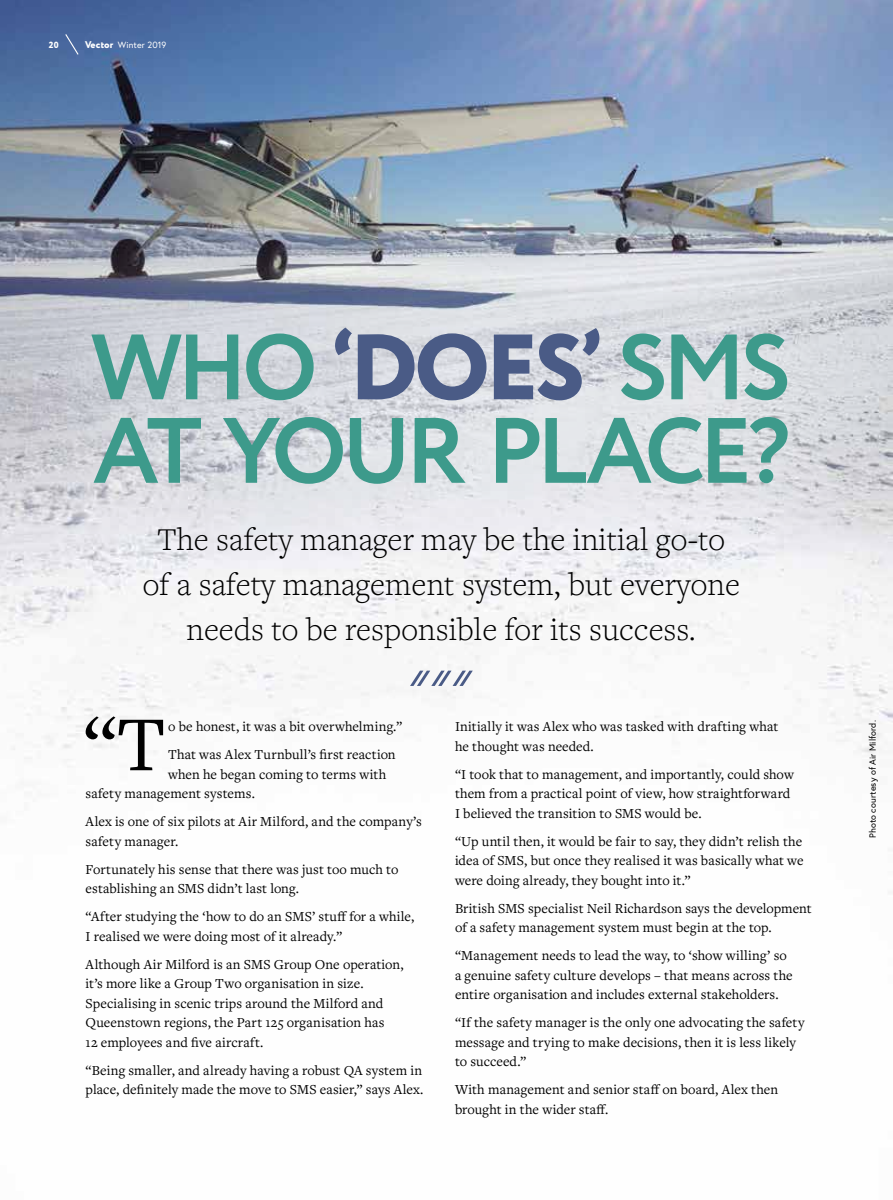
<style>
.page{position:relative;width:893px;height:1200px;background:#fff}
.page>*{position:absolute;margin:0;border:0;box-sizing:border-box;transform-origin:0 0}
.t1{font:700 92.4px/83.4px "Circe";letter-spacing:-.06em;color:#3d9a8b}
.t2{font:80.7px "Freight Text Pro";color:#000}
.t3{font:300 33px/45px "Freight Text Pro";color:#000;text-align:center}
.t4{font:14.25px/19.5px "Freight Text Pro";letter-spacing:.005em;color:#000}
.t5{font:9px "Europa";letter-spacing:.015em;color:#000}
.t6{font:9px "Europa";letter-spacing:.01em;color:#fff}
.t7{font:800 9px "Circe";color:#fff}
.s1{font-family:"Circe";font-weight:800;font-size:9.75px}
.s2{font-weight:800;color:#4a5b86}
</style>
<div class="page">
<img style="left:0;top:0;width:893px;height:767px">
<svg style="left:0;top:216px;width:893px;height:384px;background:#d1d3d9"></svg>
<svg style="left:64px;top:33px;width:16px;height:23px"></svg>
<svg style="left:410px;top:670px;width:63px;height:15px"></svg>
<p class="t7" style="left:49px;top:38px;width:11px">20</p>
<p class="t6" style="left:85px;top:39px;width:83px"><span class="s1">Vector</span> Winter 2019</p>
<h1 class="t1" style="left:91px;top:330px;width:702px">WHO <span class="s2">‘DOES’</span> SMS<br>AT YOUR PLACE?</h1>
<h3 class="t3" style="left:142px;top:515px;width:599px">The safety manager may be the initial go-to of a safety management system, but everyone needs to be responsible for its success.</h3>
<h2 class="t2" style="left:83px;top:691px;width:85px">“T</h2>
<p class="t4" style="left:168px;top:712px;width:235px;line-height:28px">o be honest, it was a bit overwhelming.”<br>That was Alex Turnbull’s first reaction</p>
<p class="t4" style="left:86px;top:763px;width:302px;text-indent:83px">when he began coming to terms with safety management systems.</p>
<p class="t4" style="left:86px;top:811px;width:338px">Alex is one of six pilots at Air Milford, and the company’s safety manager.</p>
<p class="t4" style="left:86px;top:858px;width:314px">Fortunately his sense that there was just too much to establishing an SMS didn’t last long.</p>
<p class="t4" style="left:86px;top:906px;width:330px">“After studying the ‘how to do an SMS’ stuff for a while,<br>I realised we were doing most of it already.”</p>
<p class="t4" style="left:86px;top:953px;width:319px">Although Air Milford is an SMS Group One operation, it’s more like a Group Two organisation in size.<br>Specialising in scenic trips around the Milford and Queenstown regions, the Part 125 organisation has<br>12 employees and five aircraft.</p>
<p class="t4" style="left:86px;top:1059px;width:339px">“Being smaller, and already having a robust QA system in place, definitely made the move to SMS easier,” says Alex.</p>
<p class="t4" style="left:455px;top:716px;width:325px">Initially it was Alex who was tasked with drafting what he thought was needed.</p>
<p class="t4" style="left:455px;top:763px;width:340px">“I took that to management, and importantly, could show them from a practical point of view, how straightforward<br>I believed the transition to SMS would be.</p>
<p class="t4" style="left:455px;top:830px;width:350px;text-align:justify">“Up until then, it would be fair to say, they didn’t relish the idea of SMS, but once they realised it was basically what we were doing already, they bought into it.”</p>
<p class="t4" style="left:455px;top:897px;width:358px">British SMS specialist Neil Richardson says the development of a safety management system must begin at the top.</p>
<p class="t4" style="left:455px;top:945px;width:339px">“Management needs to lead the way, to ‘show willing’ so a genuine safety culture develops – that means across the entire organisation and includes external stakeholders.</p>
<p class="t4" style="left:455px;top:1012px;width:351px">“If the safety manager is the only one advocating the safety message and trying to make decisions, then it is less likely to succeed.”</p>
<p class="t4" style="left:455px;top:1079px;width:325px">With management and senior staff on board, Alex then brought in the wider staff.</p>
<p class="t5" style="left:867px;top:838px;width:119px;rotate:-90deg">Photo courtesy of Air Milford.</p>
</div>
